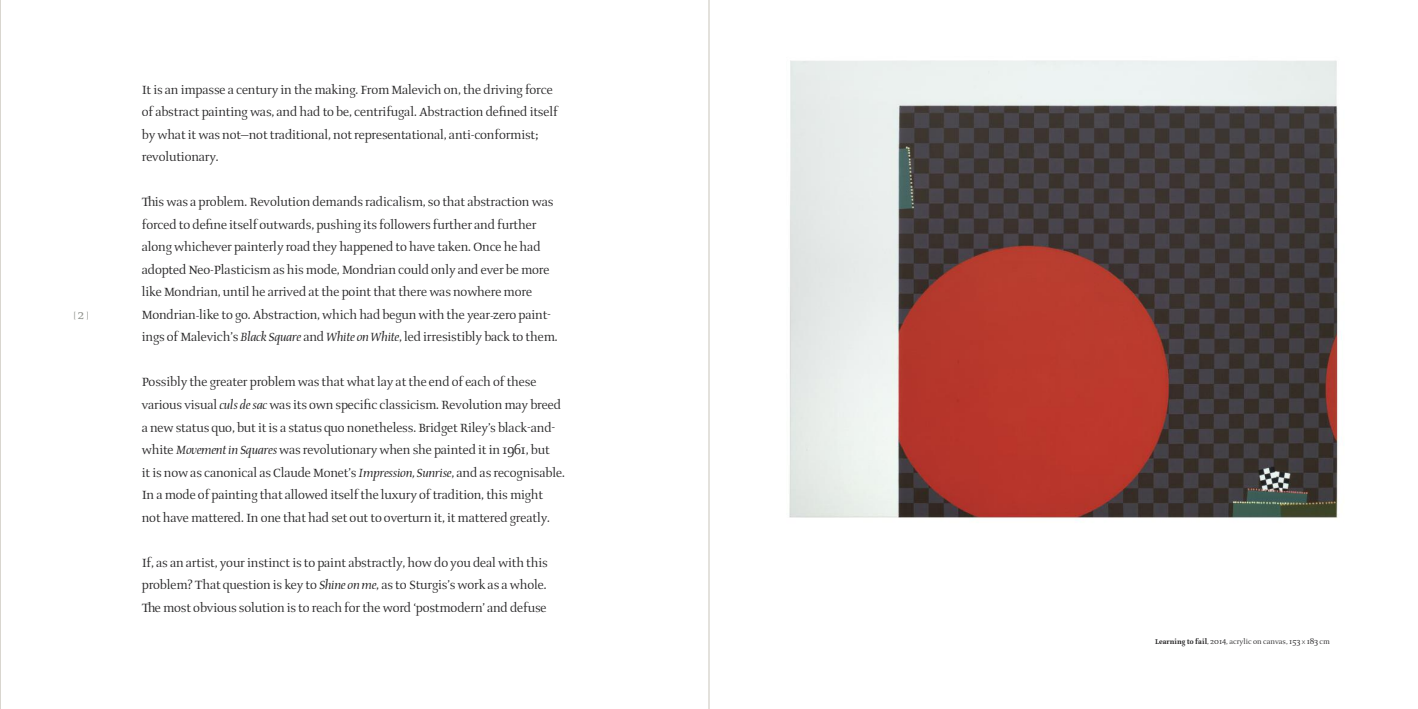
<style>
.page{position:relative;width:1418px;height:709px;background:#fff}
.page>*{position:absolute;margin:0;border:0;box-sizing:border-box;transform-origin:0 0}
.t1{font:15px/22.5px "Prospera";letter-spacing:-.01em;color:#272627}
.t2{font:11.25px "Prospera";color:#8e918b}
.t3{font:8.75px "Prospera";color:#272627}
.s1{font-size:15px}
.s2{font-style:italic}
.s3{font-weight:700}
.s4{font-family:"Proxima Nova";font-weight:300;font-size:7.5px}
</style>
<div class="page">
<hr style="left:0;top:0;width:1px;height:709px;background:#c8c4ba">
<img style="left:789px;top:60px;width:553px;height:458px">
<hr style="left:708px;top:0;width:1px;height:709px;background:#c8c4ba">
<p class="t2" style="left:74px;top:311px;width:16px">[<span class="s1">2</span>]</p>
<p class="t1" style="left:142px;top:79px;width:417px">Itisanimpasseacenturyinthemaking.FromMalevichon,thedrivingforce ofabstractpaintingwas,andhadtobe,centrifugal.Abstractiondefineditself bywhatitwasnot—nottraditional,notrepresentational,anti-conformist; revolutionary.</p>
<p class="t1" style="left:142px;top:192px;width:417px">Ωiswasaproblem.Revolutiondemandsradicalism,sothatabstractionwas forcedtodefineitselfoutwards,pushingitsfollowersfurtherandfurther alongwhicheverpainterlyroadtheyhappenedtohavetaken.Oncehehad adoptedNeo-Plasticismashismode,Mondriancouldonlyandeverbemore likeMondrian,untilhearrivedatthepointthattherewasnowheremore Mondrian-liketogo.Abstraction,whichhadbegunwiththeyear-zeropaint&shy;ingsofMalevich’s<span class="s2">BlackSquare</span>and<span class="s2">WhiteonWhite</span>,ledirresistiblybacktothem.</p>
<p class="t1" style="left:142px;top:372px;width:424px">Possiblythegreaterproblemwasthatwhatlayattheendofeachofthese variousvisual<span class="s2">culsdesac</span>wasitsownspecificclassicism.Revolutionmaybreed anewstatusquo,butitisastatusquononetheless.BridgetRiley’sblack-and&shy;white<span class="s2">MovementinSquares</span>wasrevolutionarywhenshepainteditin1961,but itisnowascanonicalasClaudeMonet’s<span class="s2">Impression,Sunrise</span>,andasrecognisable.<br>Inamodeofpaintingthatalloweditselftheluxuryoftradition,thismight nothavemattered.Inonethathadsetouttooverturnit,itmatteredgreatly.</p>
<p class="t1" style="left:142px;top:552px;width:407px;text-align:justify">If,asanartist,yourinstinctistopaintabstractly,howdoyoudealwiththis problem?Thatquestioniskeyto<span class="s2">Shineonme</span>,astoSturgis’sworkasawhole.<br>Ωemostobvioussolutionistoreachfortheword‘postmodern’anddefuse</p>
<p class="t3" style="left:1155px;top:638px;width:176px"><span class="s3">Learning to fail</span>, 2014, acrylic on canvas, 153 <span class="s4">x</span> 183 cm</p>
</div>
